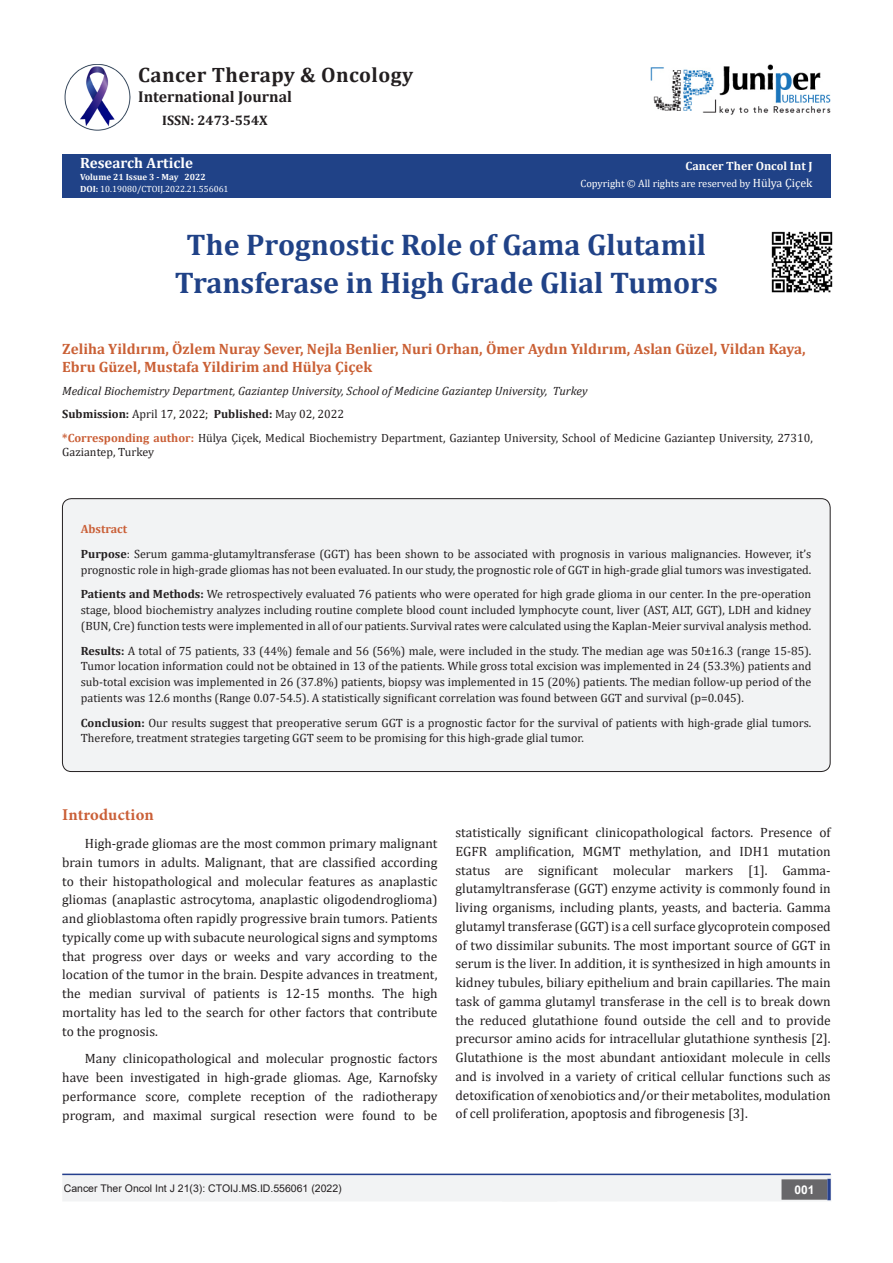
<style>
.page{position:relative;width:893px;height:1263px;background:#fff}
.page>*{position:absolute;margin:0;border:0;box-sizing:border-box;transform-origin:0 0}
.t1{font:700 30px/37.5px "Cambria";color:#204287;text-align:center}
.t2{font:700 20.85px "Cambria";letter-spacing:.02em;color:#231f20}
.t3{font:700 16.5px "Minion Pro";letter-spacing:.005em;color:#ca5f37}
.t4{font:700 15.75px "Cambria";color:#231f20}
.t5{font:700 15px/18px "Cambria";color:#ca6035}
.t6{font:700 15px "Cambria";color:#fff}
.t7{font:700 13.8px "Cambria";color:#231f20}
.t8{font:13.5px/18.8px "Cambria";color:#231f20;text-align:justify}
.t9{font:12px/15.8px "Cambria";color:#231f20}
.t10{font:italic 12px "Cambria";color:#231f20}
.t11{font:700 12px "Cambria";color:#fffefc}
.t12{font:700 12px "Cambria";color:#ca5f37}
.t13{font:700 12px "Arial";color:#fff}
.t14{font:10.5px "Arial";color:#231f20}
.t15{font:10.5px "Cambria";color:#fffefc}
.t16{font:9px "Cambria";color:#fff}
.t17{font:700 9px "Cambria";color:#fcfcfc}
.s1{font-weight:700;color:#fcfcfc}
.s2{font-weight:700}
.s3{font-size:12px}
.s4{font-weight:700;color:#ca5f37}
</style>
<div class="page">
<div style="left:62px;top:154px;width:768px;height:44px;background:#204287"></div>
<div style="left:63px;top:1175px;width:493px;height:26px;background:#f2f3f4"></div>
<div style="left:62px;top:1174px;width:495px;height:27px;border:2px solid #f2f3f4"></div>
<div style="left:502px;top:1174px;width:329px;height:27px;background:#f2f3f4;border:2px solid #f2f3f4"></div>
<div style="left:782px;top:1180px;width:45px;height:19px;background:#68676a"></div>
<div style="left:781px;top:1179px;width:46px;height:21px;border:2px solid #68676a"></div>
<svg style="left:827px;top:1179px;width:4px;height:21px"></svg>
<img style="left:651px;top:64px;width:180px;height:51px">
<img style="left:64px;top:64px;width:66px;height:66px">
<hr style="left:62px;top:1173px;width:769px;height:2px;background:#253f8e">
<img style="left:771px;top:231px;width:62px;height:62px">
<div style="left:62px;top:499px;width:768px;height:272px;background:#f2f3f4;border-radius:9px"></div>
<p class="t2" style="left:138px;top:60px;width:276px">Cancer Therapy &amp; Oncology</p>
<p class="t4" style="left:138px;top:86px;width:155px">International Journal</p>
<p class="t7" style="left:162px;top:110px;width:107px">ISSN: 2473-554X</p>
<p class="t6" style="left:80px;top:152px;width:114px">Research Article</p>
<p class="t17" style="left:80px;top:171px;width:127px">Volume 21 Issue 3 - May 2022</p>
<p class="t16" style="left:80px;top:184px;width:150px"><span class="s1">DOI</span><span class="s2">:</span> 10.19080/CTOIJ.2022.21.556061</p>
<p class="t11" style="left:686px;top:157px;width:128px">Cancer Ther Oncol Int J</p>
<p class="t15" style="left:580px;top:178px;width:234px">Copyright © All rights are reserved by <span class="s3">Hülya Çiçek</span></p>
<p class="t1" style="left:175px;top:225px;width:544px">The Prognostic Role of Gama Glutamil<br>Transferase in High Grade Glial Tumors</p>
<p class="t5" style="left:62px;top:339px;width:745px">Zeliha Yildırım, Özlem Nuray Sever, Nejla Benlier, Nuri Orhan, Ömer Aydın Yıldırım, Aslan Güzel, Vildan Kaya,<br>Ebru Güzel, Mustafa Yildirim and Hülya Çiçek</p>
<p class="t10" style="left:62px;top:382px;width:527px">Medical Biochemistry Department, Gaziantep University, School of Medicine Gaziantep University, Turkey</p>
<p class="t9" style="left:62px;top:406px;width:283px"><span class="s2">Submission:</span> April 17, 2022; <span class="s2">Published:</span> May 02, 2022</p>
<p class="t9" style="left:62px;top:430px;width:752px;line-height:14.4px"><span class="s4">*Corresponding author:</span> Hülya Çiçek, Medical Biochemistry Department, Gaziantep University, School of Medicine Gaziantep University, 27310,<br>Gaziantep, Turkey</p>
<p class="t12" style="left:81px;top:520px;width:48px">Abstract</p>
<p class="t9" style="left:81px;top:546px;width:732px"><span class="s2">Purpose</span>: Serum gamma-glutamyltransferase (GGT) has been shown to be associated with prognosis in various malignancies. However, it’s prognostic role in high-grade gliomas has not been evaluated. In our study, the prognostic role of GGT in high-grade glial tumors was investigated.</p>
<p class="t9" style="left:81px;top:586px;width:732px;text-align:justify"><span class="s2">Patients and Methods:</span> We retrospectively evaluated 76 patients who were operated for high grade glioma in our center. In the pre-operation stage, blood biochemistry analyzes including routine complete blood count included lymphocyte count, liver (AST, ALT, GGT), LDH and kidney (BUN, Cre) function tests were implemented in all of our patients. Survival rates were calculated using the Kaplan-Meier survival analysis method.</p>
<p class="t9" style="left:81px;top:643px;width:732px;text-align:justify"><span class="s2">Results:</span> A total of 75 patients, 33 (44%) female and 56 (56%) male, were included in the study. The median age was 50±16.3 (range 15-85).<br>Tumor location information could not be obtained in 13 of the patients. While gross total excision was implemented in 24 (53.3%) patients and sub-total excision was implemented in 26 (37.8%) patients, biopsy was implemented in 15 (20%) patients. The median follow-up period of the patients was 12.6 months (Range 0.07-54.5). A statistically significant correlation was found between GGT and survival (p=0.045).</p>
<p class="t9" style="left:81px;top:715px;width:732px"><span class="s2">Conclusion:</span> Our results suggest that preoperative serum GGT is a prognostic factor for the survival of patients with high-grade glial tumors.<br>Therefore, treatment strategies targeting GGT seem to be promising for this high-grade glial tumor.</p>
<p class="t3" style="left:62px;top:803px;width:93px">Introduction</p>
<p class="t8" style="left:62px;top:834px;width:377px;text-indent:22px">High-grade gliomas are the most common primary malignant brain tumors in adults. Malignant, that are classified according to their histopathological and molecular features as anaplastic gliomas (anaplastic astrocytoma, anaplastic oligodendroglioma) and glioblastoma often rapidly progressive brain tumors. Patients typically come up with subacute neurological signs and symptoms that progress over days or weeks and vary according to the location of the tumor in the brain. Despite advances in treatment, the median survival of patients is 12-15 months. The high mortality has led to the search for other factors that contribute to the prognosis.</p>
<p class="t8" style="left:62px;top:1049px;width:377px;text-indent:22px">Many clinicopathological and molecular prognostic factors have been investigated in high-grade gliomas. Age, Karnofsky performance score, complete reception of the radiotherapy program, and maximal surgical resection were found to be</p>
<p class="t8" style="left:455px;top:823px;width:377px">statistically significant clinicopathological factors. Presence of EGFR amplification, MGMT methylation, and IDH1 mutation status are significant molecular markers [1]. Gamma&shy;glutamyltransferase (GGT) enzyme activity is commonly found in living organisms, including plants, yeasts, and bacteria. Gamma glutamyl transferase (GGT) is a cell surface glycoprotein composed of two dissimilar subunits. The most important source of GGT in serum is the liver. In addition, it is synthesized in high amounts in kidney tubules, biliary epithelium and brain capillaries. The main task of gamma glutamyl transferase in the cell is to break down the reduced glutathione found outside the cell and to provide precursor amino acids for intracellular glutathione synthesis [2].<br>Glutathione is the most abundant antioxidant molecule in cells and is involved in a variety of critical cellular functions such as detoxification of xenobiotics and/or their metabolites, modulation of cell proliferation, apoptosis and fibrogenesis [3].</p>
<p class="t14" style="left:64px;top:1181px;width:279px">Cancer Ther Oncol Int J 21(3): CTOIJ.MS.ID.556061 (2022)</p>
<p class="t13" style="left:794px;top:1181px;width:22px">001</p>
</div>
